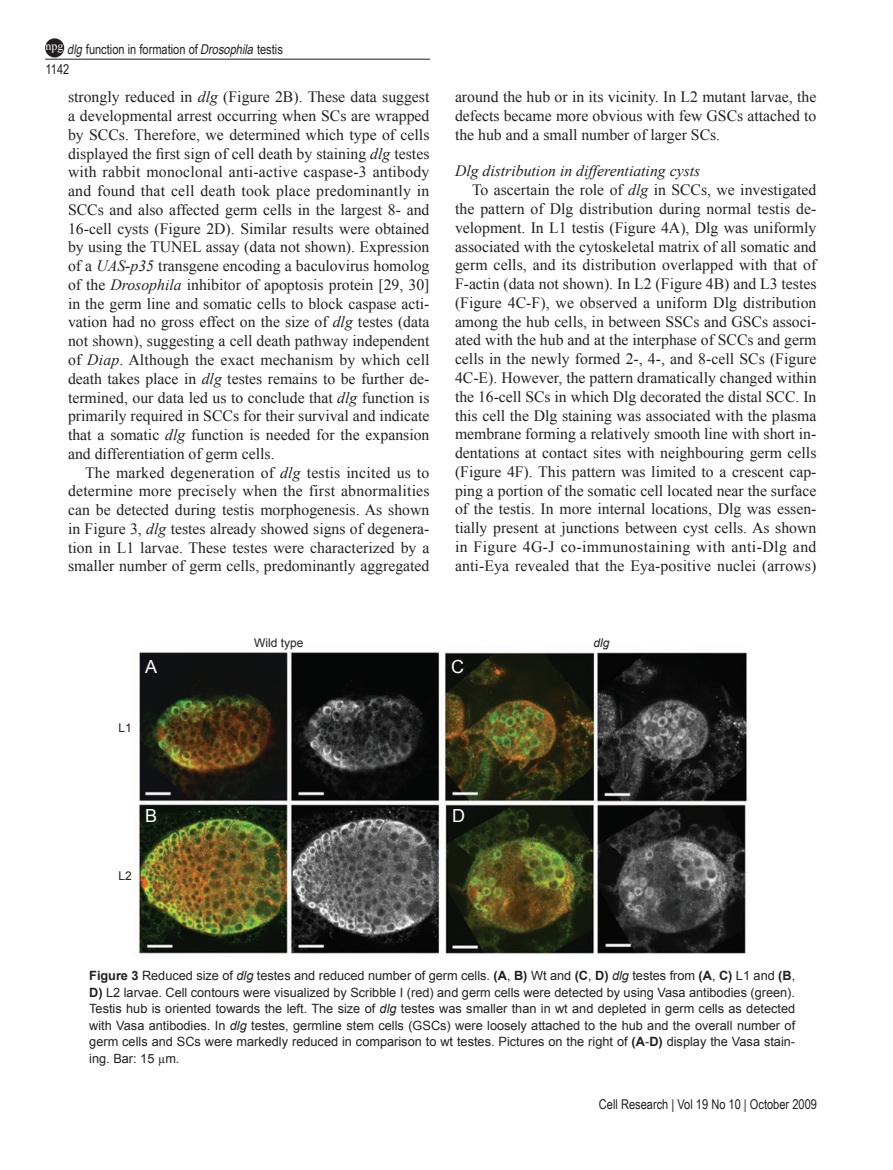
<style>
.page{position:relative;width:893px;height:1170px;background:#fff}
.page>*{position:absolute;margin:0;border:0;box-sizing:border-box;transform-origin:0 0}
.t1{font:18px "Arial";color:#fff}
.t2{font:15.75px/18.8px "Times New Roman PSMT2";color:#231f20;text-align:justify}
.t3{font:15.75px "Times New Roman";color:#231f20}
.t4{font:italic 15.75px "Times New Roman";color:#231f20}
.t5{font:13.5px/19.8px "Arial Narrow";color:#231f20}
.t6{font:12.75px/16.5px "Arial";color:#231f20;text-align:justify}
.t7{font:12px "Arial";color:#231f20}
.t8{font:12px "Times New Roman PSMT2";color:#fff}
.t9{font:italic 12px "Arial";color:#231f20}
.s1{font-style:italic}
.s2{font-family:"Times New Roman";font-style:italic}
.s3{font-family:"Times New Roman PSMT2"}
.s4{font-weight:700}
</style>
<div class="page">
<hr style="left:45px;top:59px;width:385px;height:1px;background:#231f20">
<div style="left:46px;top:39px;width:17px;height:18px;background:#231f20;border-radius:50%"></div>
<div style="left:45px;top:38px;width:19px;height:19px;border:2px solid #231f20;border-radius:50%"></div>
<img style="left:134px;top:652px;width:613px;height:302px">
<p class="t5" style="left:46px;top:39px;width:239px;text-indent:22px"><span class="s1">dlg</span> function in formation of <span class="s1">Drosophila</span> testis<br>1142</p>
<p class="t8" style="left:46px;top:38px;width:19px">npg</p>
<p class="t2" style="left:68px;top:88px;width:363px">strongly reduced in <span class="s2">dlg</span> (Figure 2B). These data suggest a developmental arrest occurring when SCs are wrapped by SCCs. Therefore, we determined which type of cells</p>
<p class="t3" style="left:68px;top:143px;width:363px">displayed the first sign of cell death by staining <span class="s1">dlg</span> <span class="s3">testes</span></p>
<p class="t2" style="left:68px;top:162px;width:363px">with rabbit monoclonal anti-active caspase-3 antibody and found that cell death took place predominantly in SCCs and also affected germ cells in the largest 8- and 16-cell cysts (Figure 2D). Similar results were obtained by using the TUNEL assay (data not shown). Expression of a <span class="s2">UAS-p35</span> transgene encoding a baculovirus homolog of the <span class="s2">Drosophila</span> inhibitor of apoptosis protein [29, 30] in the germ line and somatic cells to block caspase acti&shy;vation had no gross effect on the size of <span class="s2">dlg</span> testes (data not shown), suggesting a cell death pathway independent of <span class="s2">Diap</span>. Although the exact mechanism by which cell death takes place in <span class="s2">dlg</span> testes remains to be further de&shy;termined, our data led us to conclude that <span class="s2">dlg</span> function is primarily required in SCCs for their survival and indicate that a somatic <span class="s2">dlg</span> function is needed for the expansion and differentiation of germ cells.</p>
<p class="t2" style="left:68px;top:462px;width:363px;text-indent:17px">The marked degeneration of <span class="s2">dlg</span> testis incited us to determine more precisely when the first abnormalities can be detected during testis morphogenesis. As shown in Figure 3, <span class="s2">dlg</span> testes already showed signs of degenera&shy;tion in L1 larvae. These testes were characterized by a smaller number of germ cells, predominantly aggregated</p>
<p class="t2" style="left:455px;top:87px;width:363px">around the hub or in its vicinity. In L2 mutant larvae, the defects became more obvious with few GSCs attached to the hub and a small number of larger SCs.</p>
<p class="t4" style="left:455px;top:160px;width:247px">Dlg distribution in differentiating cysts</p>
<p class="t2" style="left:455px;top:180px;width:363px;text-indent:17px">To ascertain the role of <span class="s2">dlg</span> in SCCs, we investigated the pattern of Dlg distribution during normal testis de&shy;velopment. In L1 testis (Figure 4A), Dlg was uniformly associated with the cytoskeletal matrix of all somatic and germ cells, and its distribution overlapped with that of F-actin (data not shown). In L2 (Figure 4B) and L3 testes (Figure 4C-F), we observed a uniform Dlg distribution among the hub cells, in between SSCs and GSCs associ&shy;ated with the hub and at the interphase of SCCs and germ cells in the newly formed 2-, 4-, and 8-cell SCs (Figure 4C-E). However, the pattern dramatically changed within the 16-cell SCs in which Dlg decorated the distal SCC. In this cell the Dlg staining was associated with the plasma membrane forming a relatively smooth line with short in&shy;dentations at contact sites with neighbouring germ cells (Figure 4F). This pattern was limited to a crescent cap&shy;ping a portion of the somatic cell located near the surface of the testis. In more internal locations, Dlg was essen&shy;tially present at junctions between cyst cells. As shown in Figure 4G-J co-immunostaining with anti-Dlg and anti-Eya revealed that the Eya-positive nuclei (arrows)</p>
<p class="t7" style="left:254px;top:634px;width:51px">Wild type</p>
<p class="t9" style="left:593px;top:634px;width:18px">dlg</p>
<p class="t1" style="left:145px;top:655px;width:14px">A</p>
<p class="t1" style="left:451px;top:655px;width:14px">C</p>
<p class="t7" style="left:118px;top:719px;width:15px">L1</p>
<p class="t1" style="left:145px;top:803px;width:14px">B</p>
<p class="t1" style="left:452px;top:803px;width:14px">D</p>
<p class="t7" style="left:118px;top:868px;width:15px">L2</p>
<p class="t6" style="left:89px;top:967px;width:707px"><span class="s4">Figure 3</span> Reduced size of <span class="s1">dlg</span> testes and reduced number of germ cells. <span class="s4">(A</span>, <span class="s4">B)</span> Wt and <span class="s4">(C</span>, <span class="s4">D)</span> <span class="s1">dlg</span> testes from <span class="s4">(A</span>, <span class="s4">C)</span> L1 and <span class="s4">(B</span>, <span class="s4">D)</span> L2 larvae. Cell contours were visualized by Scribble I (red) and germ cells were detected by using Vasa antibodies (green).<br>Testis hub is oriented towards the left. The size of <span class="s1">dlg</span> testes was smaller than in wt and depleted in germ cells as detected with Vasa antibodies. In <span class="s1">dlg</span> testes, germline stem cells (GSCs) were loosely attached to the hub and the overall number of germ cells and SCs were markedly reduced in comparison to wt testes. Pictures on the right of <span class="s4">(A</span>-<span class="s4">D)</span> display the Vasa stain&shy;ing. Bar: 15 <span class="s3">µ</span>m.</p>
<p class="t5" style="left:599px;top:1093px;width:220px">Cell Research | Vol 19 No 10 | October 2009</p>
</div>
